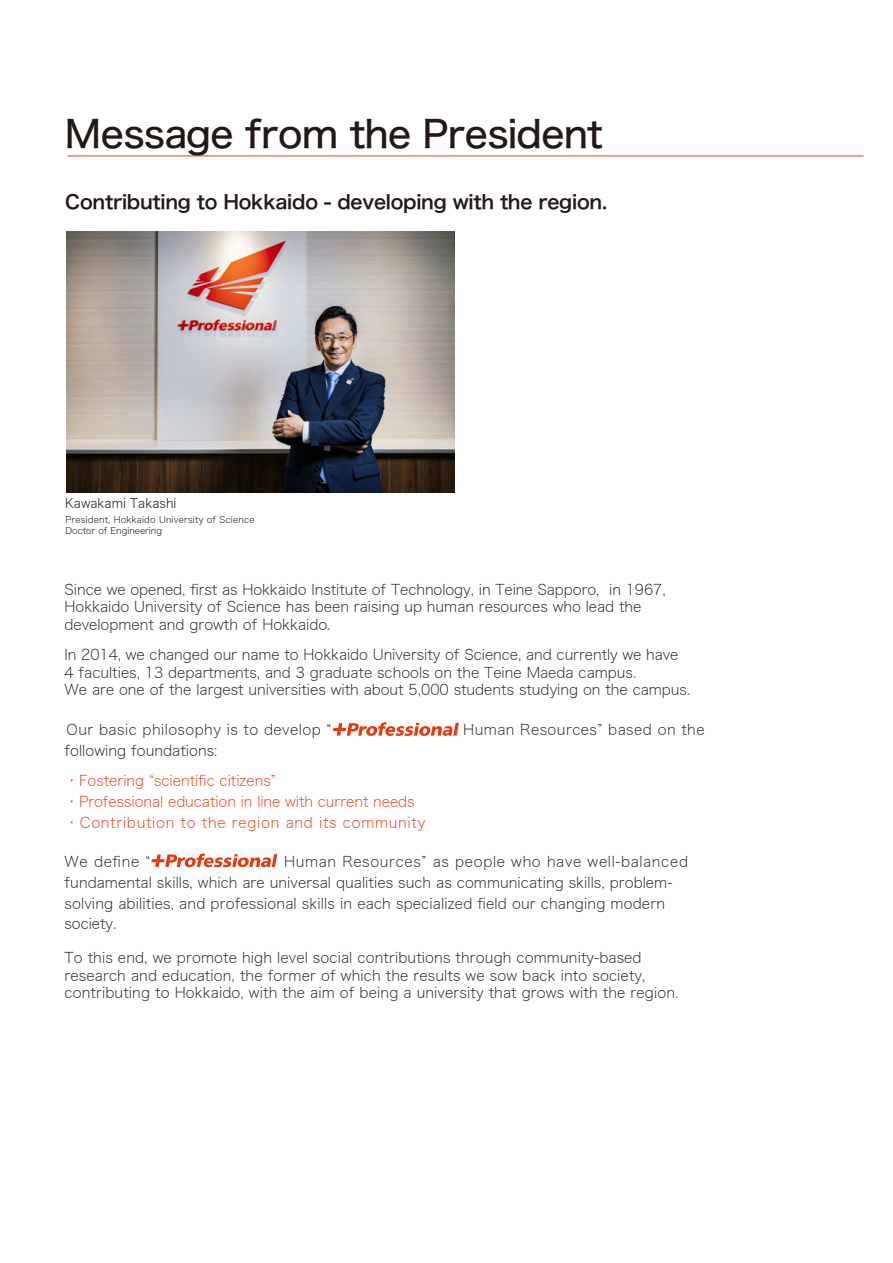
<style>
.page{position:relative;width:893px;height:1263px;background:#fff}
.page>*{position:absolute;margin:0;border:0;box-sizing:border-box;transform-origin:0 0}
.t1{font:37.5px "Hira Kaku Std W5";letter-spacing:-.02em;color:#221815}
.t2{font:19.05px "Hira Kaku Pro W6";letter-spacing:-.015em;color:#221815}
.t3{font:14.7px/17.5px "Hira Kaku Std W1";letter-spacing:.005em;color:#221815}
.t4{font:14.7px/21px "Hira Kaku Std W1";color:#e8380d}
.t5{font:14.7px "Hira Kaku Std W1";letter-spacing:.03em;color:#221815}
.t6{font:12.9px "Hira Kaku Std W2";letter-spacing:.005em;color:#221815}
.t7{font:9px/10.8px "Hira Kaku Std W2";letter-spacing:.02em;color:#221815}
</style>
<div class="page">
<hr style="left:68px;top:156px;width:795px;height:1px;background:#e8380d">
<img style="left:66px;top:231px;width:388px;height:261px">
<svg style="left:151px;top:854px;width:126px;height:13px"></svg>
<svg style="left:333px;top:722px;width:126px;height:14px"></svg>
<h1 class="t1" style="left:65px;top:105px;width:539px">Message from the President</h1>
<p class="t2" style="left:65px;top:184px;width:543px">Contributing to Hokkaido - developing with the region.</p>
<p class="t6" style="left:65px;top:493px;width:113px">Kawakami Takashi</p>
<p class="t7" style="left:65px;top:514px;width:191px">President, Hokkaido University of Science<br>Doctor of Engineering</p>
<p class="t3" style="left:65px;top:580px;width:603px">Since we opened, first as Hokkaido Institute of Technology, in Teine Sapporo, in 1967,<br>Hokkaido University of Science has been raising up human resources who lead the development and growth of Hokkaido.</p>
<p class="t3" style="left:65px;top:645px;width:627px">In 2014, we changed our name to Hokkaido University of Science, and currently we have<br>4 faculties, 13 departments, and 3 graduate schools on the Teine Maeda campus.<br>We are one of the largest universities with about 5,000 students studying on the campus.</p>
<p class="t5" style="left:67px;top:719px;width:639px">Our basic philosophy is to develop “　　　　　　　　 Human Resources” based on the</p>
<p class="t3" style="left:65px;top:741px;width:155px">following foundations:</p>
<p class="t4" style="left:65px;top:769px;width:362px">・Fostering “scientific citizens”<br>・Professional education in line with current needs・Contribution to the region and its community</p>
<p class="t3" style="left:65px;top:852px;width:87px">We define “</p>
<p class="t3" style="left:65px;top:851px;width:625px;line-height:20.7px;text-indent:219px">Human Resources” as people who have well-balanced fundamental skills, which are universal qualities such as communicating skills, problem&shy;solving abilities, and professional skills in each specialized field our changing modern society.</p>
<p class="t3" style="left:65px;top:948px;width:615px">To this end, we promote high level social contributions through community-based research and education, the former of which the results we sow back into society, contributing to Hokkaido, with the aim of being a university that grows with the region.</p>
</div>
